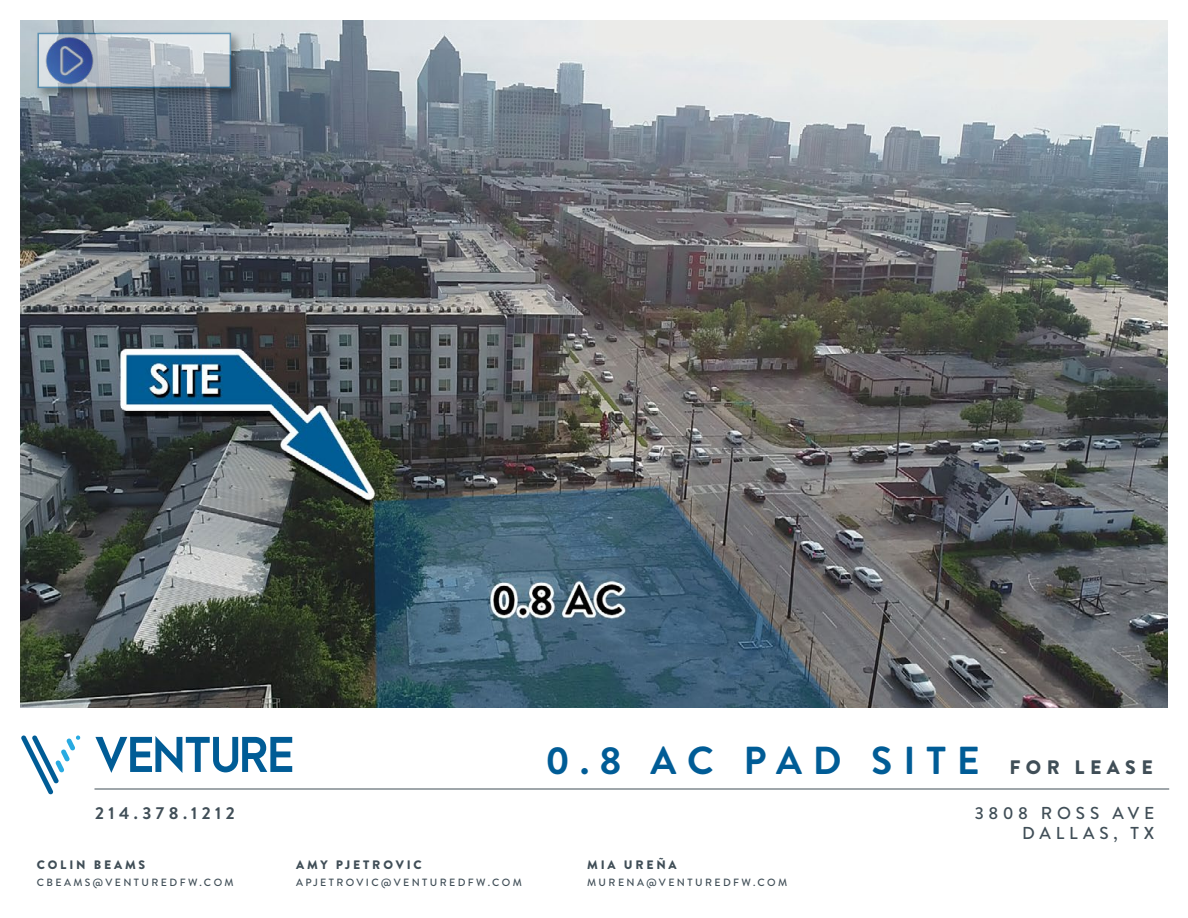
<style>
.page{position:relative;width:1188px;height:918px;background:#fff}
.page>*{position:absolute;margin:0;border:0;box-sizing:border-box;transform-origin:0 0}
.t1{font:700 39px "Brandon Grotesque";letter-spacing:.28em;color:#005c96}
.t2{font:500 17.25px/20.7px "Brandon Grotesque";letter-spacing:.28em;color:#404e57;text-align:right}
.t3{font:700 17.25px "Brandon Grotesque";letter-spacing:.26em;color:#404e57}
.t4{font:900 12.3px "Brandon Grotesque";letter-spacing:.23em;color:#404e57}
.t5{font:500 10.5px "Brandon Grotesque";letter-spacing:.23em;color:#404e57}
.s1{font-weight:900;font-size:19.5px;color:#404e57}
</style>
<div class="page">
<hr style="left:94px;top:789px;width:1075px;height:1px;background:#404e57">
<svg style="left:21px;top:736px;width:60px;height:59px"></svg>
<svg style="left:95px;top:736px;width:197px;height:37px"></svg>
<img style="left:21px;top:21px;width:1146px;height:686px">
<div style="left:34px;top:29px;width:210px;height:73px;background:#000;opacity:.75"></div>
<svg style="left:37px;top:33px;width:194px;height:55px;background:#b7c1c9"></svg>
<img style="left:42px;top:33px;width:54px;height:54px">
<h2 class="t3" style="left:95px;top:801px;width:141px">214.378.1212</h2>
<p class="t4" style="left:37px;top:856px;width:110px">COLIN BEAMS</p>
<p class="t5" style="left:37px;top:875px;width:198px">CBEAMS@VENTUREDFW.COM</p>
<p class="t4" style="left:296px;top:856px;width:127px">AMY PJETROVIC</p>
<p class="t5" style="left:296px;top:875px;width:227px">APJETROVIC@VENTUREDFW.COM</p>
<h1 class="t1" style="left:545px;top:733px;width:609px">0.8 AC PAD SITE <span class="s1">FOR LEASE</span></h1>
<p class="t4" style="left:587px;top:856px;width:91px">MIA UREÑA</p>
<p class="t5" style="left:587px;top:875px;width:202px">MURENA@VENTUREDFW.COM</p>
<h2 class="t2" style="left:975px;top:803px;width:181px">3808 ROSS AVE<br>DALLAS, TX</h2>
</div>
